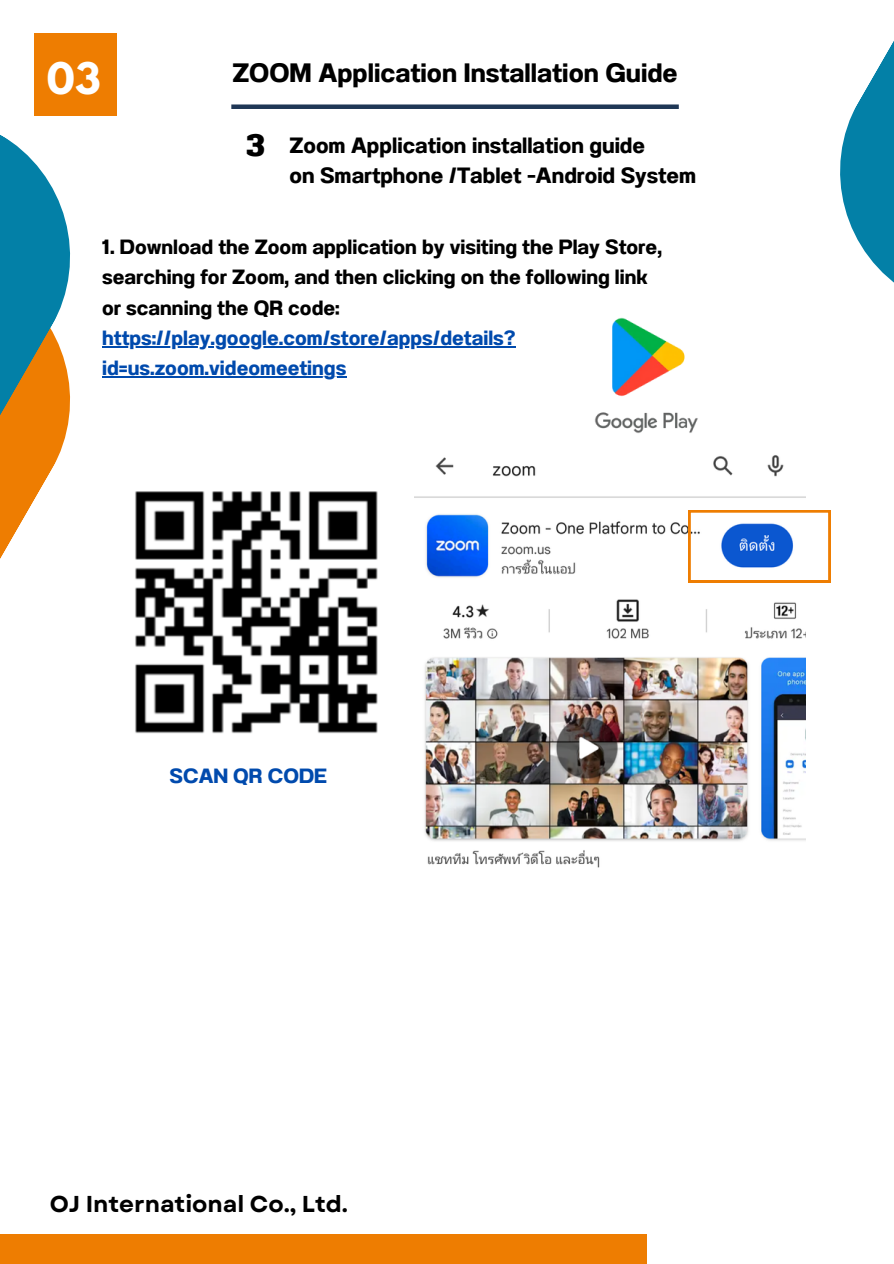
<style>
.page{position:relative;width:894px;height:1264px;background:#fff}
.page>*{position:absolute;margin:0;border:0;box-sizing:border-box;transform-origin:0 0}
.t1{font:700 38.55px "League Spartan";color:#fff}
.t2{font:700 33px "Pridi";color:#000}
.t3{font:700 26.55px "Anantason";color:#000}
.t4{font:700 22.95px "Garet";color:#000}
.t5{font:700 22.05px/30.3px "Anantason";color:#000}
.t6{font:700 20.55px/30.3px "Anantason";color:#000}
.t7{font:700 20.55px/30.3px "Anantason";color:#004aad}
</style>
<div class="page">
<div style="left:0;top:1233px;width:646px;height:30px;background:#ee7d01"></div>
<svg style="left:840px;top:42px;width:53px;height:240px"></svg>
<svg style="left:0;top:135px;width:71px;height:424px"></svg>
<div style="left:231px;top:104px;width:447px;height:5px;background:#1f3756"></div>
<hr style="left:102px;top:346px;width:413px;height:1px;background:#004aad">
<hr style="left:102px;top:376px;width:244px;height:1px;background:#004aad">
<img style="left:135px;top:491px;width:243px;height:243px">
<img style="left:414px;top:455px;width:391px;height:413px">
<svg style="left:688px;top:510px;width:142px;height:72px"></svg>
<img style="left:594px;top:317px;width:104px;height:116px">
<div style="left:34px;top:33px;width:83px;height:83px;background:#ee7d01"></div>
<h1 class="t1" style="left:47px;top:59px;width:55px">03</h1>
<p class="t3" style="left:232px;top:58px;width:447px">ZOOM Application Installation Guide</p>
<h2 class="t2" style="left:246px;top:120px;width:20px">3</h2>
<p class="t5" style="left:289px;top:130px;width:408px">Zoom Application installation guide<br>on Smartphone /Tablet -Android System</p>
<p class="t6" style="left:102px;top:231px;width:561px">1. Download the Zoom application by visiting the Play Store, searching for Zoom, and then clicking on the following link or scanning the QR code:</p>
<p class="t7" style="left:102px;top:323px;width:415px">https://play.google.com/store/apps/details? id=us.zoom.videomeetings</p>
<p class="t7" style="left:169px;top:760px;width:159px">SCAN QR CODE</p>
<p class="t4" style="left:50px;top:1187px;width:299px">OJ International Co., Ltd.</p>
</div>
